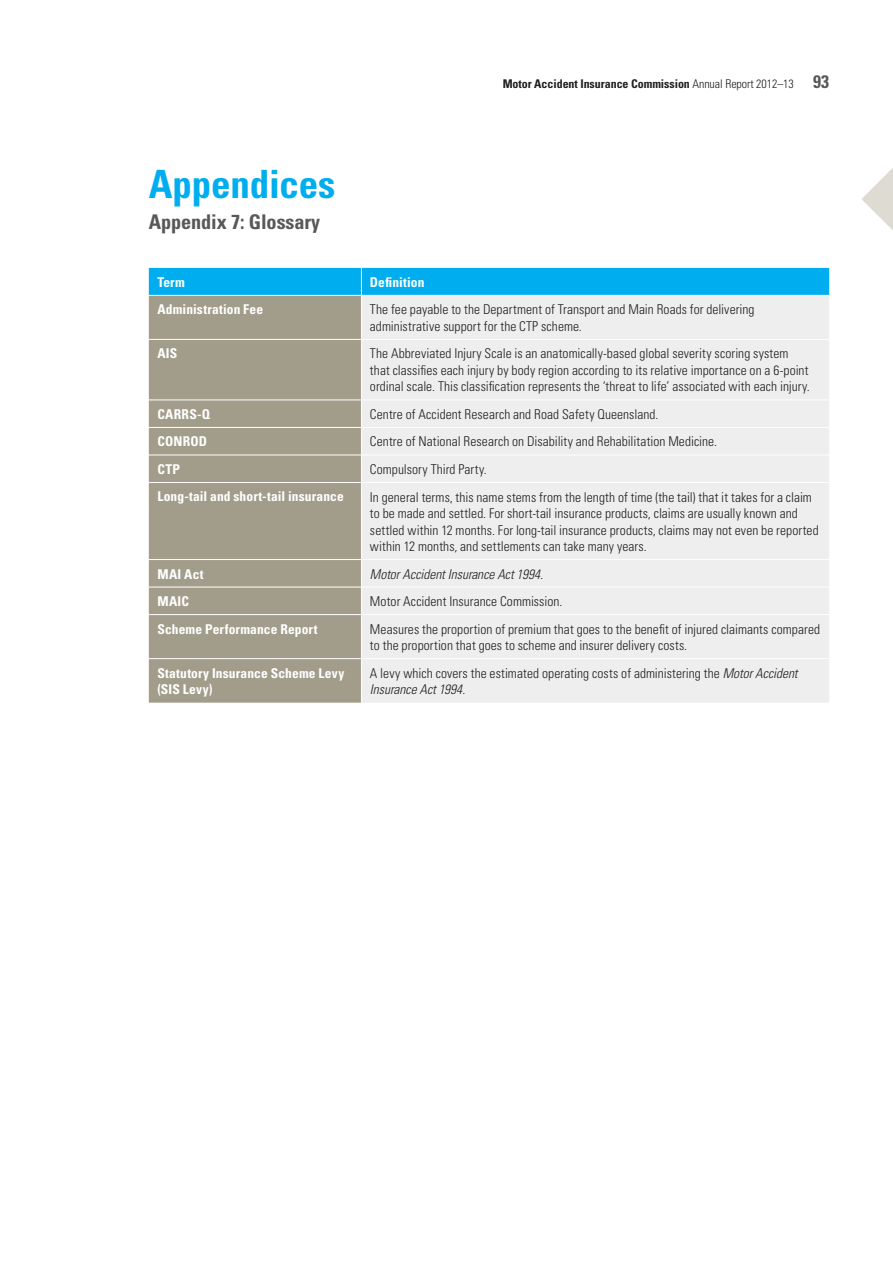
<style>
.page{position:relative;width:893px;height:1263px;background:#fff}
.page>*{position:absolute;margin:0;border:0;box-sizing:border-box;transform-origin:0 0}
.t1{font:700 condensed 39px "Univers";letter-spacing:-.005em;color:#00aeef}
._1__Stat_Heading{font:700 condensed 20.25px "Univers";letter-spacing:-.005em;color:#57585a}
._2__Table_Text{font:300 condensed 13.5px/16.5px "Univers";letter-spacing:.005em;color:#231f20}
._2__Table_Text-2{font:700 condensed 13.5px/16.5px "Univers";letter-spacing:.01em;color:#fff}
._2__Table_Text-3{font:italic 300 condensed 13.5px "Univers";color:#231f20}
.t2{font:700 condensed 12px "Univers";letter-spacing:-.005em;color:#231f20}
.s1{font-weight:300}
.s2{font-size:18px;color:#57585a}
.s3{font-style:italic}
</style>
<div class="page">
<div style="left:149px;top:296px;width:212px;height:407px;background:#a29d8b"></div>
<div style="left:362px;top:296px;width:467px;height:407px;background:#efeeee"></div>
<div style="left:149px;top:268px;width:680px;height:27px;background:#00aeef"></div>
<hr style="left:149px;top:339px;width:212px;height:1px;background:#fff">
<hr style="left:361px;top:339px;width:468px;height:1px;background:#fff">
<hr style="left:149px;top:400px;width:212px;height:1px;background:#fff">
<hr style="left:361px;top:400px;width:468px;height:1px;background:#fff">
<hr style="left:149px;top:427px;width:212px;height:1px;background:#fff">
<hr style="left:361px;top:427px;width:468px;height:1px;background:#fff">
<hr style="left:149px;top:455px;width:212px;height:1px;background:#fff">
<hr style="left:361px;top:455px;width:468px;height:1px;background:#fff">
<hr style="left:149px;top:482px;width:212px;height:1px;background:#fff">
<hr style="left:361px;top:482px;width:468px;height:1px;background:#fff">
<hr style="left:149px;top:559px;width:212px;height:1px;background:#fff">
<hr style="left:361px;top:559px;width:468px;height:1px;background:#fff">
<hr style="left:149px;top:587px;width:212px;height:1px;background:#fff">
<hr style="left:361px;top:587px;width:468px;height:1px;background:#fff">
<hr style="left:149px;top:614px;width:212px;height:1px;background:#fff">
<hr style="left:361px;top:614px;width:468px;height:1px;background:#fff">
<hr style="left:149px;top:658px;width:212px;height:1px;background:#fff">
<hr style="left:361px;top:658px;width:468px;height:1px;background:#fff">
<svg style="left:862px;top:168px;width:31px;height:62px"></svg>
<p class="t1" style="left:149px;top:161px;width:188px">Appendices</p>
<p class="_1__Stat_Heading" style="left:149px;top:210px;width:173px">Appendix 7: Glossary</p>
<p class="t2" style="left:503px;top:76px;width:328px">Motor Accident Insurance Commission <span class="s1">Annual Report 2012–13</span> <span class="s2">93</span></p>
<p class="_2__Table_Text-2" style="left:157px;top:274px;width:29px">Term</p>
<p class="_2__Table_Text-2" style="left:370px;top:274px;width:56px">Definition</p>
<p class="_2__Table_Text-2" style="left:157px;top:301px;width:107px">Administration Fee</p>
<p class="_2__Table_Text" style="left:370px;top:301px;width:386px">The fee payable to the Department of Transport and Main Roads for delivering administrative support for the CTP scheme.</p>
<p class="_2__Table_Text-2" style="left:157px;top:345px;width:22px">AIS</p>
<p class="_2__Table_Text" style="left:370px;top:345px;width:441px">The Abbreviated Injury Scale is an anatomically-based global severity scoring system that classifies each injury by body region according to its relative importance on a 6-point ordinal scale. This classification represents the ‘threat to life’ associated with each injury.</p>
<p class="_2__Table_Text-2" style="left:157px;top:406px;width:54px">CARRS-Q</p>
<p class="_2__Table_Text" style="left:370px;top:406px;width:290px">Centre of Accident Research and Road Safety Queensland.</p>
<p class="_2__Table_Text-2" style="left:157px;top:433px;width:51px">CONROD</p>
<p class="_2__Table_Text" style="left:370px;top:433px;width:349px">Centre of National Research on Disability and Rehabilitation Medicine.</p>
<p class="_2__Table_Text-2" style="left:157px;top:461px;width:24px">CTP</p>
<p class="_2__Table_Text" style="left:370px;top:461px;width:118px">Compulsory Third Party.</p>
<p class="_2__Table_Text-2" style="left:157px;top:488px;width:188px">Long-tail and short-tail insurance</p>
<p class="_2__Table_Text" style="left:370px;top:488px;width:450px">In general terms, this name stems from the length of time (the tail) that it takes for a claim to be made and settled. For short-tail insurance products, claims are usually known and settled within 12 months. For long-tail insurance products, claims may not even be reported within 12 months, and settlements can take many years.</p>
<p class="_2__Table_Text-2" style="left:157px;top:565px;width:48px">MAI Act</p>
<p class="_2__Table_Text-3" style="left:370px;top:566px;width:175px">Motor Accident Insurance Act 1994.</p>
<p class="_2__Table_Text-2" style="left:157px;top:593px;width:33px">MAIC</p>
<p class="_2__Table_Text" style="left:370px;top:593px;width:194px">Motor Accident Insurance Commission.</p>
<p class="_2__Table_Text-2" style="left:157px;top:620px;width:162px">Scheme Performance Report</p>
<p class="_2__Table_Text" style="left:370px;top:620px;width:452px">Measures the proportion of premium that goes to the benefit of injured claimants compared to the proportion that goes to scheme and insurer delivery costs.</p>
<p class="_2__Table_Text-2" style="left:157px;top:664px;width:189px">Statutory Insurance Scheme Levy (SIS Levy)</p>
<p class="_2__Table_Text" style="left:370px;top:664px;width:429px">A levy which covers the estimated operating costs of administering the <span class="s3">Motor Accident<br>Insurance Act 1994</span>.</p>
</div>
